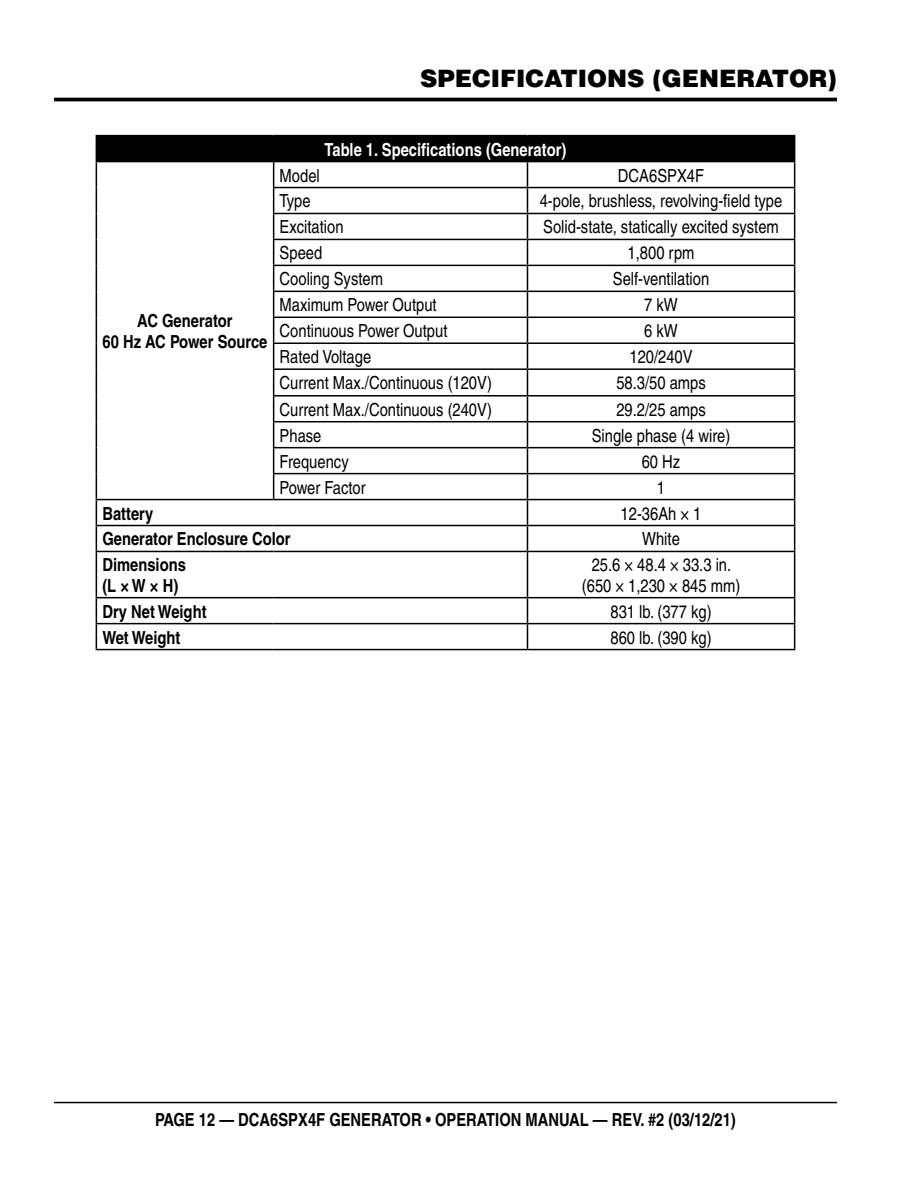
<style>
.page{position:relative;width:918px;height:1188px;background:#fff}
.page>*{position:absolute;margin:0;border:0;box-sizing:border-box;transform-origin:0 0}
.t1{font:900 24px "Helvetica";color:#000}
.t2{font:condensed 18px/20.2px "Helvetica";color:#000;text-align:center}
.t3{font:700 condensed 18px/20.2px "Helvetica";color:#000;text-align:center}
.t4{font:700 condensed 18px "Helvetica";color:#fff}
</style>
<div class="page">
<hr style="left:54px;top:1102px;width:783px;height:1px;background:#000">
<hr style="left:54px;top:98px;width:783px;height:3px;background:#000">
<div style="left:96px;top:136px;width:699px;height:26px;background:#000"></div>
<svg style="left:97px;top:162px;width:697px;height:487px"></svg>
<hr style="left:96px;top:135px;width:178px;height:1px;background:#000">
<hr style="left:274px;top:135px;width:253px;height:1px;background:#000">
<hr style="left:527px;top:135px;width:268px;height:1px;background:#000">
<hr style="left:273px;top:187px;width:254px;height:1px;background:#000">
<hr style="left:527px;top:187px;width:268px;height:1px;background:#000">
<hr style="left:273px;top:213px;width:254px;height:1px;background:#000">
<hr style="left:527px;top:213px;width:268px;height:1px;background:#000">
<hr style="left:273px;top:239px;width:254px;height:1px;background:#000">
<hr style="left:527px;top:239px;width:268px;height:1px;background:#000">
<hr style="left:273px;top:265px;width:254px;height:1px;background:#000">
<hr style="left:527px;top:265px;width:268px;height:1px;background:#000">
<hr style="left:273px;top:291px;width:254px;height:1px;background:#000">
<hr style="left:527px;top:291px;width:268px;height:1px;background:#000">
<hr style="left:273px;top:317px;width:254px;height:1px;background:#000">
<hr style="left:527px;top:317px;width:268px;height:1px;background:#000">
<hr style="left:273px;top:342px;width:254px;height:2px;background:#000">
<hr style="left:527px;top:342px;width:268px;height:2px;background:#000">
<hr style="left:273px;top:368px;width:254px;height:2px;background:#000">
<hr style="left:527px;top:368px;width:268px;height:2px;background:#000">
<hr style="left:273px;top:395px;width:254px;height:2px;background:#000">
<hr style="left:527px;top:395px;width:268px;height:2px;background:#000">
<hr style="left:273px;top:421px;width:254px;height:1px;background:#000">
<hr style="left:527px;top:421px;width:268px;height:1px;background:#000">
<hr style="left:273px;top:447px;width:254px;height:1px;background:#000">
<hr style="left:527px;top:447px;width:268px;height:1px;background:#000">
<hr style="left:273px;top:473px;width:254px;height:1px;background:#000">
<svg style="left:273px;top:162px;width:1px;height:337px"></svg>
<hr style="left:527px;top:473px;width:268px;height:1px;background:#000">
<hr style="left:96px;top:499px;width:178px;height:1px;background:#000">
<hr style="left:274px;top:499px;width:253px;height:1px;background:#000">
<hr style="left:527px;top:499px;width:268px;height:1px;background:#000">
<hr style="left:96px;top:525px;width:178px;height:1px;background:#000">
<svg style="left:96px;top:162px;width:1px;height:389px"></svg>
<hr style="left:274px;top:525px;width:253px;height:1px;background:#000">
<hr style="left:527px;top:525px;width:268px;height:1px;background:#000">
<svg style="left:527px;top:162px;width:1px;height:389px"></svg>
<svg style="left:794px;top:162px;width:1px;height:389px"></svg>
<hr style="left:96px;top:551px;width:178px;height:1px;background:#000">
<hr style="left:96px;top:552px;width:1px;height:45px;background:#000">
<hr style="left:274px;top:551px;width:253px;height:1px;background:#000">
<hr style="left:527px;top:551px;width:268px;height:1px;background:#000">
<hr style="left:527px;top:552px;width:1px;height:45px;background:#000">
<hr style="left:794px;top:552px;width:1px;height:45px;background:#000">
<hr style="left:96px;top:597px;width:178px;height:1px;background:#000">
<hr style="left:274px;top:597px;width:253px;height:1px;background:#000">
<hr style="left:527px;top:597px;width:268px;height:1px;background:#000">
<hr style="left:96px;top:623px;width:178px;height:1px;background:#000">
<svg style="left:96px;top:598px;width:1px;height:51px"></svg>
<hr style="left:274px;top:623px;width:253px;height:1px;background:#000">
<hr style="left:527px;top:623px;width:268px;height:1px;background:#000">
<svg style="left:527px;top:598px;width:1px;height:51px"></svg>
<svg style="left:794px;top:598px;width:1px;height:51px"></svg>
<hr style="left:96px;top:649px;width:178px;height:1px;background:#000">
<hr style="left:274px;top:649px;width:253px;height:1px;background:#000">
<hr style="left:527px;top:649px;width:268px;height:1px;background:#000">
<h1 class="t1" style="left:420px;top:63px;width:418px">SPECIFICATIONS (GENERATOR)</h1>
<p class="t3" style="left:103px;top:311px;width:166px">AC Generator<br>60 Hz AC Power Source</p>
<p class="t4" style="left:325px;top:138px;width:243px">Table 1. Specifications (Generator)</p>
<p class="t2" style="left:280px;top:165px;width:42px">Model</p>
<p class="t2" style="left:618px;top:165px;width:88px">DCA6SPX4F</p>
<p class="t2" style="left:280px;top:191px;width:33px">Type</p>
<p class="t2" style="left:540px;top:191px;width:244px">4-pole, brushless, revolving-field type</p>
<p class="t2" style="left:280px;top:217px;width:65px">Excitation</p>
<p class="t2" style="left:543px;top:217px;width:237px">Solid-state, statically excited system</p>
<p class="t2" style="left:280px;top:243px;width:44px">Speed</p>
<p class="t2" style="left:628px;top:243px;width:68px">1,800 rpm</p>
<p class="t2" style="left:280px;top:269px;width:105px">Cooling System</p>
<p class="t2" style="left:613px;top:269px;width:98px">Self-ventilation</p>
<p class="t2" style="left:280px;top:295px;width:159px">Maximum Power Output</p>
<p class="t2" style="left:644px;top:295px;width:35px">7 kW</p>
<p class="t2" style="left:280px;top:321px;width:169px">Continuous Power Output</p>
<p class="t2" style="left:644px;top:321px;width:35px">6 kW</p>
<p class="t2" style="left:280px;top:347px;width:93px">Rated Voltage</p>
<p class="t2" style="left:629px;top:347px;width:65px">120/240V</p>
<p class="t2" style="left:280px;top:373px;width:214px">Current Max./Continuous (120V)</p>
<p class="t2" style="left:616px;top:373px;width:91px">58.3/50 amps</p>
<p class="t2" style="left:280px;top:399px;width:214px">Current Max./Continuous (240V)</p>
<p class="t2" style="left:616px;top:399px;width:91px">29.2/25 amps</p>
<p class="t2" style="left:280px;top:425px;width:43px">Phase</p>
<p class="t2" style="left:592px;top:425px;width:140px">Single phase (4 wire)</p>
<p class="t2" style="left:280px;top:451px;width:71px">Frequency</p>
<p class="t2" style="left:642px;top:451px;width:40px">60 Hz</p>
<p class="t2" style="left:280px;top:477px;width:88px">Power Factor</p>
<p class="t2" style="left:657px;top:477px;width:10px">1</p>
<p class="t3" style="left:102px;top:503px;width:52px">Battery</p>
<p class="t2" style="left:621px;top:503px;width:82px">12-36Ah × 1</p>
<p class="t3" style="left:102px;top:529px;width:190px">Generator Enclosure Color</p>
<p class="t2" style="left:642px;top:529px;width:39px">White</p>
<p class="t3" style="left:102px;top:555px;width:85px;text-align:left">Dimensions (L × W × H)</p>
<p class="t2" style="left:582px;top:555px;width:160px">25.6 × 48.4 × 33.3 in. (650 × 1,230 × 845 mm)</p>
<p class="t3" style="left:102px;top:601px;width:106px">Dry Net Weight</p>
<p class="t2" style="left:611px;top:601px;width:103px">831 lb. (377 kg)</p>
<p class="t3" style="left:102px;top:627px;width:80px">Wet Weight</p>
<p class="t2" style="left:611px;top:627px;width:103px">860 lb. (390 kg)</p>
<p class="t3" style="left:155px;top:1109px;width:582px">PAGE 12 — DCA6SPX4F GENERATOR • OPERATION MANUAL — REV. #2 (03/12/21)</p>
</div>
